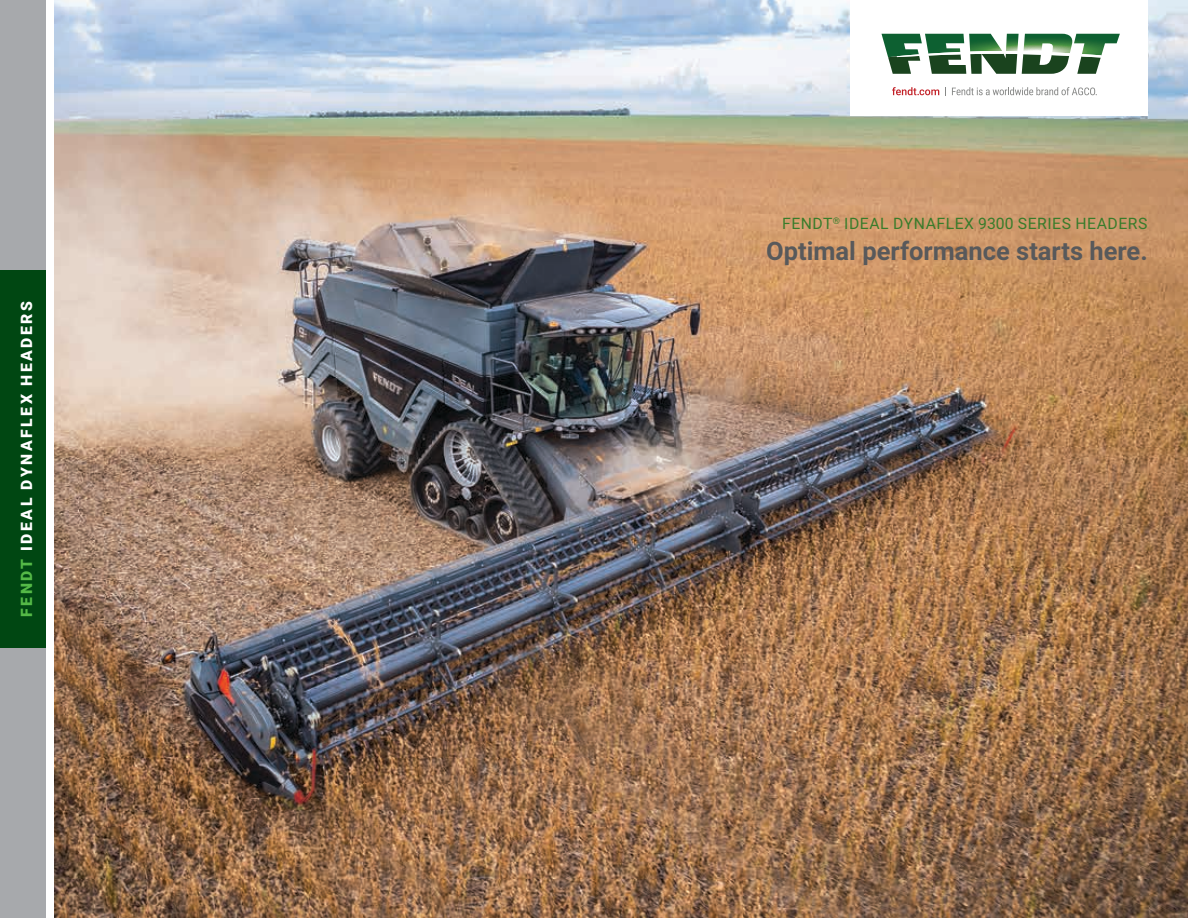
<style>
.page{position:relative;width:1188px;height:918px;background:#fff}
.page>*{position:absolute;margin:0;border:0;box-sizing:border-box;transform-origin:0 0}
.t1{font:700 25.5px "Roboto";color:#58595b}
.t2{font:15.75px "Roboto";letter-spacing:.035em;color:#387c2b}
.t3{font:900 15.75px "Roboto";letter-spacing:.16em;color:#fff}
.s1{color:#55b947}
</style>
<div class="page">
<img style="left:54px;top:0;width:1134px;height:918px">
<div style="left:0;top:0;width:45px;height:918px;background:#a7a9ac"></div>
<div style="left:0;top:270px;width:45px;height:378px;background:#004712"></div>
<div style="left:850px;top:0;width:298px;height:115px;background:#fff"></div>
<svg style="left:882px;top:34px;width:238px;height:40px"></svg>
<svg style="left:1052px;top:52px;width:18px;height:4px"></svg>
<svg style="left:892px;top:87px;width:47px;height:8px"></svg>
<svg style="left:952px;top:87px;width:145px;height:8px"></svg>
<p class="t3" style="left:16px;top:617px;width:317px;rotate:-90deg"><span class="s1">FENDT</span> IDEAL DYNAFLEX HEADERS</p>
<p class="t2" style="left:782px;top:213px;width:367px">FENDT<sup>®</sup> IDEAL DYNAFLEX 9300 SERIES HEADERS</p>
<h1 class="t1" style="left:766px;top:233px;width:383px">Optimal performance starts here.</h1>
</div>
